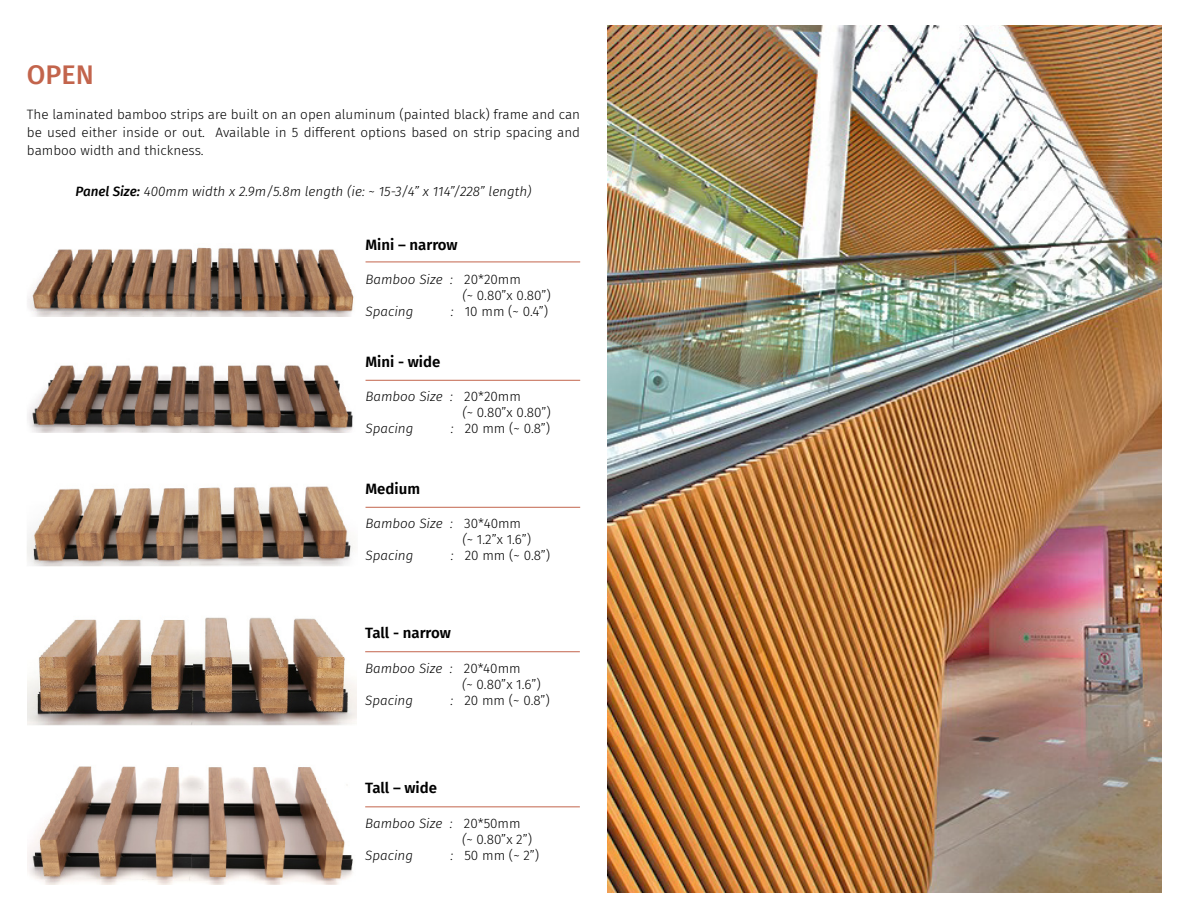
<style>
.page{position:relative;width:1188px;height:918px;background:#fff}
.page>*{position:absolute;margin:0;border:0;box-sizing:border-box;transform-origin:0 0}
.t1{font:500 27px "Fira Sans";color:rgb(188 83 56/.9)}
.t2{font:600 15px "Fira Sans";color:#000}
.t3{font:300 13.5px/18px "Fira Sans";color:#000;text-align:justify}
.t4{font:italic 300 13.5px "Fira Sans";color:#000}
.s1{font-weight:500}
.s2{font-style:normal}
.s3{font-style:italic}
</style>
<div class="page">
<hr style="left:366px;top:262px;width:214px;height:1px;background:#bc5338">
<img style="left:27px;top:247px;width:327px;height:69px">
<hr style="left:366px;top:380px;width:214px;height:1px;background:#bc5338">
<img style="left:27px;top:365px;width:326px;height:68px">
<hr style="left:365px;top:651px;width:215px;height:1px;background:#bc5338">
<hr style="left:365px;top:806px;width:215px;height:1px;background:#bc5338">
<img style="left:27px;top:617px;width:329px;height:109px">
<img style="left:27px;top:766px;width:326px;height:118px">
<img style="left:608px;top:26px;width:553px;height:866px">
<hr style="left:366px;top:507px;width:214px;height:1px;background:#bc5338">
<img style="left:27px;top:486px;width:326px;height:81px">
<h1 class="t1" style="left:27px;top:53px;width:69px">OPEN</h1>
<p class="t3" style="left:27px;top:105px;width:555px">The laminated bamboo strips are built on an open aluminum (painted black) frame and can be used either inside or out. Available in 5 different options based on strip spacing and bamboo width and thickness.</p>
<p class="t4" style="left:76px;top:182px;width:457px"><span class="s1">Panel Size:</span> 400mm width x 2.9m/5.8m length (ie: ~ 15-3/4” x 114”/228” length)</p>
<p class="t2" style="left:366px;top:232px;width:94px">Mini – narrow</p>
<p class="t4" style="left:366px;top:270px;width:157px">Bamboo Size : <span class="s2">20*20mm</span></p>
<p class="t3" style="left:462px;top:286px;width:90px"><span class="s3">(</span>~ 0.80”x 0.80”)</p>
<p class="t4" style="left:366px;top:302px;width:49px">Spacing</p>
<p class="t3" style="left:451px;top:303px;width:99px"><span class="s3">:</span> 10 mm (~ 0.4”)</p>
<p class="t2" style="left:366px;top:349px;width:76px">Mini - wide</p>
<p class="t4" style="left:366px;top:387px;width:157px">Bamboo Size : <span class="s2">20*20mm</span></p>
<p class="t3" style="left:462px;top:403px;width:90px"><span class="s3">(</span>~ 0.80”x 0.80”)</p>
<p class="t4" style="left:366px;top:419px;width:49px">Spacing</p>
<p class="t3" style="left:451px;top:420px;width:101px"><span class="s3">:</span> 20 mm (~ 0.8”)</p>
<p class="t2" style="left:366px;top:476px;width:56px">Medium</p>
<p class="t4" style="left:366px;top:514px;width:157px">Bamboo Size : <span class="s2">30*40mm</span></p>
<p class="t3" style="left:462px;top:530px;width:70px"><span class="s3">(</span>~ 1.2”x 1.6”)</p>
<p class="t4" style="left:366px;top:546px;width:49px">Spacing</p>
<p class="t3" style="left:451px;top:547px;width:101px"><span class="s3">:</span> 20 mm (~ 0.8”)</p>
<p class="t2" style="left:365px;top:620px;width:87px">Tall - narrow</p>
<p class="t4" style="left:365px;top:658px;width:157px">Bamboo Size : <span class="s2">20*40mm</span></p>
<p class="t3" style="left:462px;top:675px;width:80px"><span class="s3">(</span>~ 0.80”x 1.6”)</p>
<p class="t4" style="left:365px;top:691px;width:49px">Spacing</p>
<p class="t3" style="left:450px;top:691px;width:101px"><span class="s3">:</span> 20 mm (~ 0.8”)</p>
<p class="t2" style="left:365px;top:776px;width:73px">Tall – wide</p>
<p class="t4" style="left:365px;top:813px;width:157px">Bamboo Size : <span class="s2">20*50mm</span></p>
<p class="t3" style="left:462px;top:830px;width:72px"><span class="s3">(</span>~ 0.80”x 2”)</p>
<p class="t4" style="left:365px;top:846px;width:49px">Spacing</p>
<p class="t3" style="left:450px;top:846px;width:90px"><span class="s3">:</span> 50 mm (~ 2”)</p>
</div>
